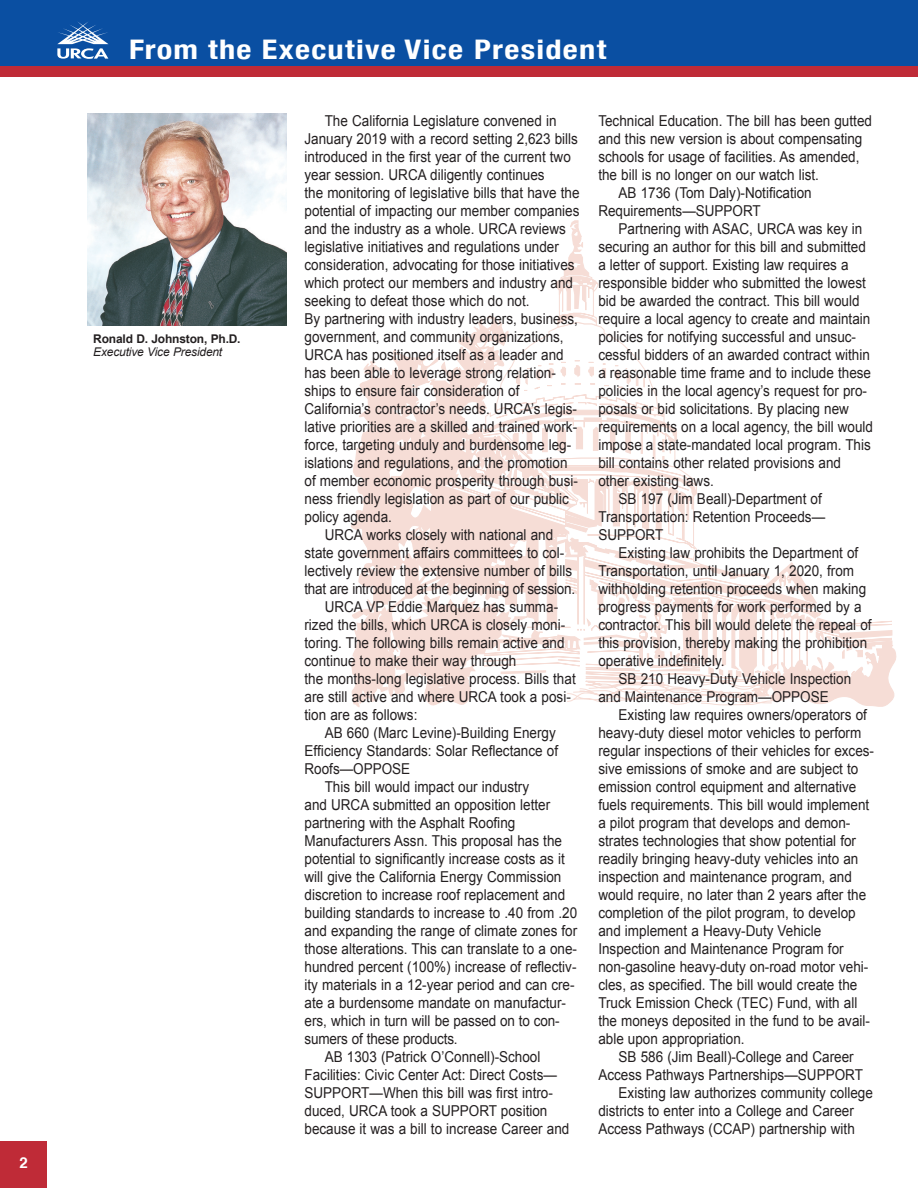
<style>
.page{position:relative;width:918px;height:1188px;background:#fff}
.page>*{position:absolute;margin:0;border:0;box-sizing:border-box;transform-origin:0 0}
.Page_Heads{font:700 condensed 27px "Helvetica Neue";letter-spacing:.04em;color:#fff;scale:1.2 1}
.Text{font:15px/18px "Arial";color:#231f20;scale:.9 1}
.t1{font:700 15px "Helvetica";color:#fff}
.Photo_Captions{font:700 12px "Arial";letter-spacing:-.015em;color:#231f20}
.Photo_Captions-2{font:italic 12px "Arial";letter-spacing:-.015em;color:#231f20}
</style>
<div class="page">
<svg style="left:351px;top:220px;width:546px;height:487px"></svg>
<svg style="left:541px;top:285px;width:225px;height:318px"></svg>
<div style="left:0;top:0;width:918px;height:71px;background:#0a4fa2"></div>
<img style="left:87px;top:114px;width:200px;height:211px">
<svg style="left:57px;top:22px;width:52px;height:37px"></svg>
<div style="left:0;top:66px;width:918px;height:11px;background:#bf2b37"></div>
<div style="left:0;top:1142px;width:46px;height:46px;background:#bf2b37"></div>
<p class="t1" style="left:20px;top:1151px;width:10px">2</p>
<p class="Page_Heads" style="left:129px;top:33px;width:399px">From the Executive Vice President</p>
<p class="Photo_Captions" style="left:93px;top:331px;width:149px">Ronald D. Johnston, Ph.D.</p>
<p class="Photo_Captions-2" style="left:93px;top:344px;width:131px">Executive Vice President</p>
<p class="Text" style="left:305px;top:111px;width:307px;text-indent:20px">The California Legislature convened in January 2019 with a record setting 2,623 bills introduced in the first year of the current two year session. URCA diligently continues<br>the monitoring of legislative bills that have the potential of impacting our member companies and the industry as a whole. URCA reviews legislative initiatives and regulations under consideration, advocating for those initiatives which protect our members and industry and seeking to defeat those which do not.<br>By partnering with industry leaders, business, government, and community organizations, URCA has positioned itself as a leader and has been able to leverage strong relation&shy;ships to ensure fair consideration of California’s contractor’s needs. URCA’s legis&shy;lative priorities are a skilled and trained work&shy;force, targeting unduly and burdensome leg&shy;islations and regulations, and the promotion of member economic prosperity through busi&shy;ness friendly legislation as part of our public policy agenda.</p>
<p class="Text" style="left:305px;top:525px;width:302px;text-indent:20px">URCA works closely with national and state government affairs committees to col&shy;lectively review the extensive number of bills that are introduced at the beginning of session.</p>
<p class="Text" style="left:305px;top:597px;width:303px;text-indent:20px">URCA VP Eddie Marquez has summa&shy;rized the bills, which URCA is closely moni&shy;toring. The following bills remain active and continue to make their way through<br>the months-long legislative process. Bills that are still active and where URCA took a posi&shy;tion are as follows:</p>
<p class="Text" style="left:305px;top:723px;width:283px;text-indent:20px">AB 660 (Marc Levine)-Building Energy<br>Efficiency Standards: Solar Reflectance of<br>Roofs—OPPOSE</p>
<p class="Text" style="left:305px;top:777px;width:305px;text-indent:20px">This bill would impact our industry<br>and URCA submitted an opposition letter partnering with the Asphalt Roofing Manufacturers Assn. This proposal has the potential to significantly increase costs as it will give the California Energy Commission discretion to increase roof replacement and building standards to increase to .40 from .20 and expanding the range of climate zones for those alterations. This can translate to a one&shy;hundred percent (100%) increase of reflectiv&shy;ity materials in a 12-year period and can cre&shy;ate a burdensome mandate on manufactur&shy;ers, which in turn will be passed on to con&shy;sumers of these products.</p>
<p class="Text" style="left:305px;top:1047px;width:296px;text-indent:20px">AB 1303 (Patrick O’Connell)-School Facilities: Civic Center Act: Direct Costs— SUPPORT—When this bill was first intro&shy;duced, URCA took a SUPPORT position because it was a bill to increase Career and</p>
<p class="Text" style="left:598px;top:111px;width:306px">Technical Education. The bill has been gutted and this new version is about compensating schools for usage of facilities. As amended, the bill is no longer on our watch list.</p>
<p class="Text" style="left:598px;top:183px;width:239px;text-indent:20px">AB 1736 (Tom Daly)-Notification<br>Requirements—SUPPORT</p>
<p class="Text" style="left:598px;top:219px;width:307px;text-indent:20px">Partnering with ASAC, URCA was key in securing an author for this bill and submitted a letter of support. Existing law requires a responsible bidder who submitted the lowest bid be awarded the contract. This bill would require a local agency to create and maintain policies for notifying successful and unsuc&shy;cessful bidders of an awarded contract within a reasonable time frame and to include these policies in the local agency’s request for pro&shy;posals or bid solicitations. By placing new requirements on a local agency, the bill would impose a state-mandated local program. This bill contains other related provisions and other existing laws.</p>
<p class="Text" style="left:598px;top:489px;width:254px;text-indent:20px">SB 197 (Jim Beall)-Department of<br>Transportation: Retention Proceeds—<br>SUPPORT</p>
<p class="Text" style="left:598px;top:543px;width:305px;text-indent:20px">Existing law prohibits the Department of Transportation, until January 1, 2020, from withholding retention proceeds when making progress payments for work performed by a contractor. This bill would delete the repeal of this provision, thereby making the prohibition operative indefinitely.</p>
<p class="Text" style="left:598px;top:669px;width:282px;text-indent:20px">SB 210 Heavy-Duty Vehicle Inspection and Maintenance Program—OPPOSE</p>
<p class="Text" style="left:598px;top:705px;width:308px;text-indent:20px">Existing law requires owners/operators of heavy-duty diesel motor vehicles to perform regular inspections of their vehicles for exces&shy;sive emissions of smoke and are subject to emission control equipment and alternative fuels requirements. This bill would implement a pilot program that develops and demon&shy;strates technologies that show potential for readily bringing heavy-duty vehicles into an inspection and maintenance program, and would require, no later than 2 years after the completion of the pilot program, to develop and implement a Heavy-Duty Vehicle Inspection and Maintenance Program for non-gasoline heavy-duty on-road motor vehi&shy;cles, as specified. The bill would create the Truck Emission Check (TEC) Fund, with all the moneys deposited in the fund to be avail&shy;able upon appropriation.</p>
<p class="Text" style="left:598px;top:1047px;width:296px;text-indent:20px">SB 586 (Jim Beall)-College and Career<br>Access Pathways Partnerships—SUPPORT</p>
<p class="Text" style="left:598px;top:1083px;width:307px;text-indent:20px">Existing law authorizes community college districts to enter into a College and Career<br>Access Pathways (CCAP) partnership with</p>
</div>
